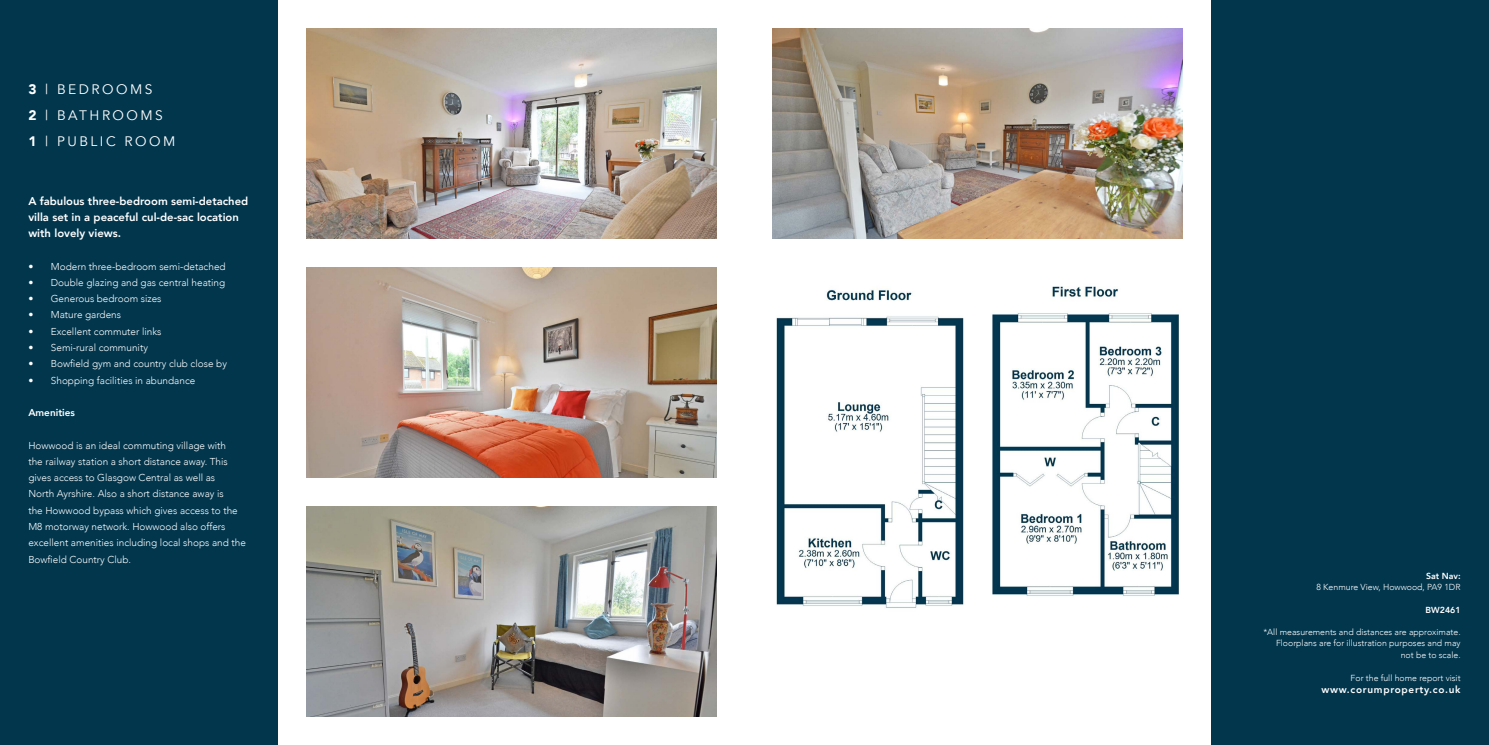
<style>
.page{position:relative;width:1489px;height:745px;background:#fff}
.page>*{position:absolute;margin:0;border:0;box-sizing:border-box;transform-origin:0 0}
.t1{font:13.75px "Avenir";letter-spacing:.18em;color:#fff}
.t2{font:800 11.25px/16.2px "Avenir";color:#fff}
.t3{font:300 10px/16.2px "Avenir";color:#fff}
.t4{font:800 10px "Avenir";letter-spacing:.07em;color:#fff}
.t5{font:800 10px "Avenir";color:#fff}
.t6{font:300 8.75px/11.2px "Avenir";color:#fff;text-align:right}
.t7{font:800 8.75px "Avenir";color:#fff}
.s1{font-weight:900}
</style>
<div class="page">
<div style="left:0;top:0;width:278px;height:744px;background:#01364d"></div>
<div style="left:1211px;top:0;width:277px;height:744px;background:#01364d"></div>
<img style="left:306px;top:28px;width:410px;height:211px">
<img style="left:772px;top:28px;width:410px;height:211px">
<img style="left:306px;top:267px;width:410px;height:210px">
<img style="left:306px;top:506px;width:410px;height:210px">
<img style="left:776px;top:286px;width:404px;height:322px">
<p class="t1" style="left:28px;top:81px;width:126px"><span class="s1">3</span> | BEDROOMS</p>
<p class="t1" style="left:28px;top:107px;width:136px"><span class="s1">2</span> | BATHROOMS</p>
<p class="t1" style="left:28px;top:133px;width:148px"><span class="s1">1</span> | PUBLIC ROOM</p>
<p class="t2" style="left:28px;top:192px;width:221px">A fabulous three-bedroom semi-detached villa set in a peaceful cul-de-sac location with lovely views.</p>
<p class="t3" style="left:28px;top:258px;width:199px">• Modern three-bedroom semi-detached</p>
<p class="t3" style="left:28px;top:274px;width:198px">• Double glazing and gas central heating</p>
<p class="t3" style="left:28px;top:290px;width:135px">• Generous bedroom sizes</p>
<p class="t3" style="left:28px;top:307px;width:94px">• Mature gardens</p>
<p class="t3" style="left:28px;top:323px;width:135px">• Excellent commuter links</p>
<p class="t3" style="left:28px;top:339px;width:121px">• Semi-rural community</p>
<p class="t3" style="left:28px;top:355px;width:200px">• Bowfield gym and country club close by</p>
<p class="t3" style="left:28px;top:372px;width:168px">• Shopping facilities in abundance</p>
<p class="t5" style="left:28px;top:404px;width:48px">Amenities</p>
<p class="t3" style="left:28px;top:437px;width:219px">Howwood is an ideal commuting village with<br>the railway station a short distance away. This gives access to Glasgow Central as well as<br>North Ayrshire. Also a short distance away is<br>the Howwood bypass which gives access to the M8 motorway network. Howwood also offers excellent amenities including local shops and the Bowfield Country Club.</p>
<p class="t7" style="left:1425px;top:568px;width:36px">Sat Nav:</p>
<p class="t6" style="left:1316px;top:581px;width:146px">8 Kenmure View, Howwood, PA9 1DR</p>
<p class="t7" style="left:1425px;top:602px;width:36px">BW2461</p>
<p class="t6" style="left:1263px;top:626px;width:199px">*All measurements and distances are approximate.<br>Floorplans are for illustration purposes and may</p>
<p class="t6" style="left:1400px;top:648px;width:61px">not be to scale.</p>
<p class="t6" style="left:1350px;top:672px;width:111px">For the full home report visit</p>
<p class="t4" style="left:1321px;top:681px;width:140px">www.corumproperty.co.uk</p>
</div>
